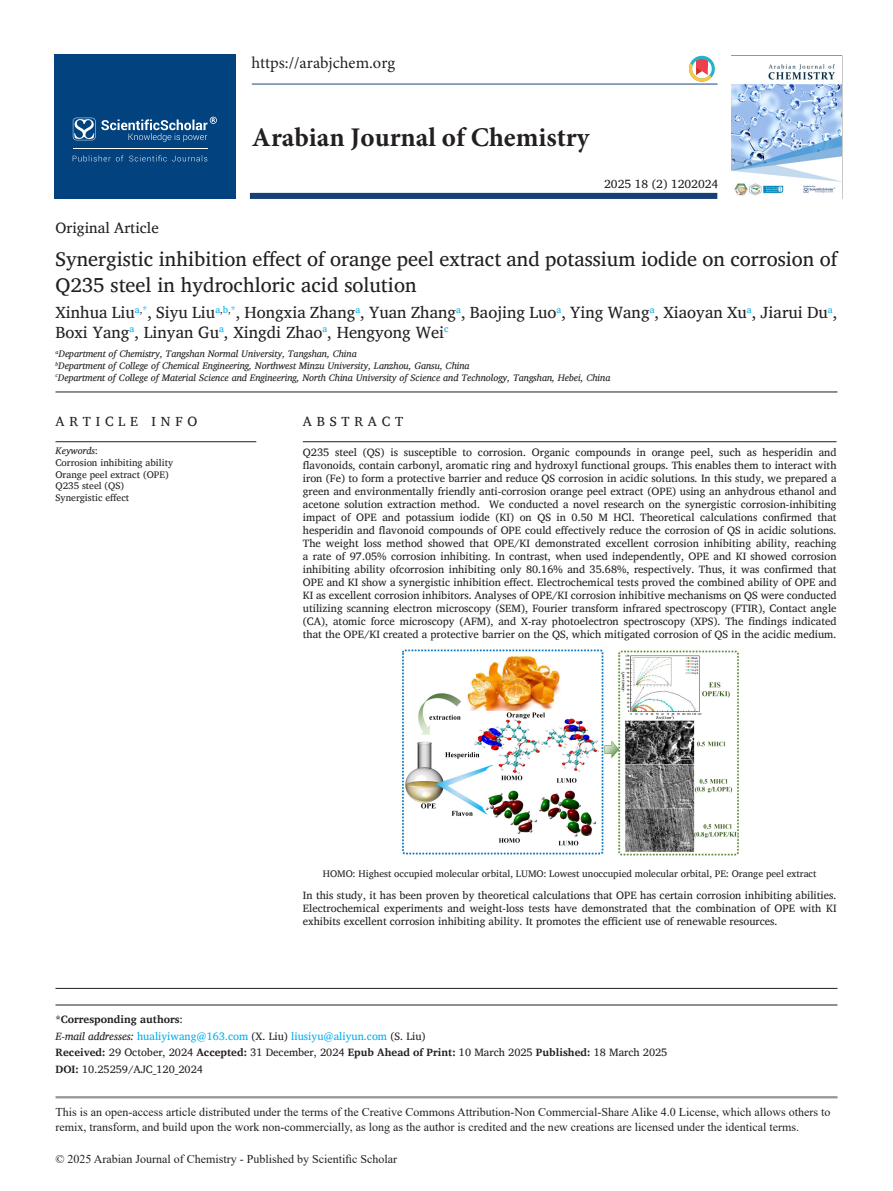
<style>
.page{position:relative;width:893px;height:1191px;background:#fff}
.page>*{position:absolute;margin:0;border:0;box-sizing:border-box;transform-origin:0 0}
.t1{font:700 27px "Minion Pro";color:#231f20}
.title-text{font:20.25px/25.8px "Charis SIL";color:#231f20}
.aut-grp{font:16.5px/19.8px "Charis SIL";color:#231f20}
.t2{font:16.5px "Minion Pro";color:#231f20}
.suptit{font:15px "Charis SIL";color:#231f20}
.abs_title{font:13.5px "Charis SIL";letter-spacing:.355em;color:#231f20}
.t3{font:12px/14.4px "Times New Roman";color:#231f20}
.para-con{font:12px "Charis SIL";color:#231f20}
.abs_para_first{font:10.8px/13px "Charis SIL";color:#231f20;text-align:justify}
.abs_para_last{font:10.8px/13px "Charis SIL";color:#231f20;text-align:justify}
.received_date{font:10.8px "Charis SIL";color:#231f20}
.cores-author{font:10.8px "Charis SIL";color:#00aeef}
.doi_para{font:10.8px "Charis SIL";color:#231f20}
.cores-author-2{font:700 10.8px "Charis SIL";color:#231f20}
.aut-aff_last{font:italic 9.75px "Charis SIL";color:#231f20}
.abs_para_first-2{font:9.75px "Charis SIL";color:#231f20}
.aut-aff_mid{font:italic 9.75px "Charis SIL";color:#231f20}
.keywords_para{font:9.75px "Charis SIL";color:#231f20}
.aut-aff_first{font:italic 9.75px "Charis SIL";color:#231f20}
.keywords_para-2{font:italic 9.75px "Charis SIL";color:#231f20}
.s1{font-style:normal}
.s2{font-weight:400}
.s3{font-style:italic;color:#231f20}
.s4{color:#231f20}
.s5{font-weight:700}
</style>
<div class="page">
<hr style="left:56px;top:1096px;width:781px;height:2px;background:#939598">
<hr style="left:252px;top:84px;width:465px;height:1px;background:#164077">
<div style="left:250px;top:193px;width:467px;height:6px;background:#164077"></div>
<div style="left:54px;top:55px;width:182px;height:144px;background:#01427f"></div>
<svg style="left:73px;top:155px;width:134px;height:6px"></svg>
<svg style="left:73px;top:117px;width:144px;height:25px"></svg>
<hr style="left:73px;top:148px;width:134px;height:1px;background:#fff">
<svg style="left:689px;top:56px;width:26px;height:26px"></svg>
<img style="left:732px;top:64px;width:109px;height:132px">
<hr style="left:56px;top:441px;width:200px;height:1px;background:#231f20">
<hr style="left:56px;top:391px;width:781px;height:1px;background:#231f20">
<hr style="left:56px;top:988px;width:781px;height:1px;background:#231f20">
<hr style="left:303px;top:441px;width:534px;height:1px;background:#231f20">
<img style="left:402px;top:649px;width:337px;height:207px">
<hr style="left:56px;top:1004px;width:781px;height:1px;background:#231f20">
<h3 class="t2" style="left:251px;top:52px;width:145px">https://arabjchem.org</h3>
<h1 class="t1" style="left:252px;top:118px;width:339px">Arabian Journal of Chemistry</h1>
<p class="para-con" style="left:604px;top:177px;width:116px">2025 18 (2) 1202024</p>
<p class="suptit" style="left:56px;top:219px;width:105px">Original Article</p>
<p class="title-text" style="left:56px;top:246px;width:783px">Synergistic inhibition effect of orange peel extract and potassium iodide on corrosion of<br>Q235 steel in hydrochloric acid solution</p>
<p class="aut-grp" style="left:56px;top:302px;width:783px">Xinhua Liu<sup>a</sup><sup>,</sup><sup>*</sup>, Siyu Liu<sup>a</sup><sup>,</sup><sup>b</sup><sup>,</sup><sup>*</sup>, Hongxia Zhang<sup>a</sup>, Yuan Zhang<sup>a</sup>, Baojing Luo<sup>a</sup>, Ying Wang<sup>a</sup>, Xiaoyan Xu<sup>a</sup>, Jiarui Du<sup>a</sup>,<br>Boxi Yang<sup>a</sup>, Linyan Gu<sup>a</sup>, Xingdi Zhao<sup>a</sup>, Hengyong Wei<sup>c</sup></p>
<p class="aut-aff_first" style="left:56px;top:348px;width:303px"><sup>a</sup>Department of Chemistry, Tangshan Normal University, Tangshan, China</p>
<p class="aut-aff_mid" style="left:56px;top:360px;width:416px"><sup>b</sup>Department of College of Chemical Engineering, Northwest Minzu University, Lanzhou, Gansu, China</p>
<p class="aut-aff_last" style="left:56px;top:371px;width:556px"><sup>c</sup>Department of College of Material Science and Engineering, North China University of Science and Technology, Tangshan, Hebei, China</p>
<p class="abs_title" style="left:56px;top:414px;width:143px">ARTICLE INFO</p>
<p class="keywords_para-2" style="left:56px;top:445px;width:44px">Keywords<span class="s1">:</span></p>
<p class="keywords_para" style="left:56px;top:457px;width:119px">Corrosion inhibiting ability</p>
<p class="keywords_para" style="left:56px;top:468px;width:115px">Orange peel extract (OPE)</p>
<p class="keywords_para" style="left:56px;top:480px;width:70px">Q235 steel (QS)</p>
<p class="keywords_para" style="left:56px;top:492px;width:75px">Synergistic effect</p>
<p class="abs_title" style="left:303px;top:414px;width:102px">ABSTRACT</p>
<p class="abs_para_first" style="left:303px;top:445px;width:535px">Q235 steel (QS) is susceptible to corrosion. Organic compounds in orange peel, such as hesperidin and flavonoids, contain carbonyl, aromatic ring and hydroxyl functional groups. This enables them to interact with iron (Fe) to form a protective barrier and reduce QS corrosion in acidic solutions. In this study, we prepared a green and environmentally friendly anti-corrosion orange peel extract (OPE) using an anhydrous ethanol and acetone solution extraction method. We conducted a novel research on the synergistic corrosion-inhibiting impact of OPE and potassium iodide (KI) on QS in 0.50 M HCl. Theoretical calculations confirmed that hesperidin and flavonoid compounds of OPE could effectively reduce the corrosion of QS in acidic solutions.<br>The weight loss method showed that OPE/KI demonstrated excellent corrosion inhibiting ability, reaching a rate of 97.05% corrosion inhibiting. In contrast, when used independently, OPE and KI showed corrosion inhibiting ability ofcorrosion inhibiting only 80.16% and 35.68%, respectively. Thus, it was confirmed that OPE and KI show a synergistic inhibition effect. Electrochemical tests proved the combined ability of OPE and KI as excellent corrosion inhibitors. Analyses of OPE/KI corrosion inhibitive mechanisms on QS were conducted utilizing scanning electron microscopy (SEM), Fourier transform infrared spectroscopy (FTIR), Contact angle (CA), atomic force microscopy (AFM), and X-ray photoelectron spectroscopy (XPS). The findings indicated that the OPE/KI created a protective barrier on the QS, which mitigated corrosion of QS in the acidic medium.</p>
<p class="abs_para_first-2" style="left:323px;top:868px;width:495px">HOMO: Highest occupied molecular orbital, LUMO: Lowest unoccupied molecular orbital, PE: Orange peel extract</p>
<p class="abs_para_last" style="left:303px;top:888px;width:535px">In this study, it has been proven by theoretical calculations that OPE has certain corrosion inhibiting abilities.<br>Electrochemical experiments and weight-loss tests have demonstrated that the combination of OPE with KI exhibits excellent corrosion inhibiting ability. It promotes the efficient use of renewable resources.</p>
<p class="cores-author-2" style="left:56px;top:1012px;width:129px">*Corresponding authors<span class="s2">:</span></p>
<p class="cores-author" style="left:56px;top:1029px;width:372px"><span class="s3">E-mail addresses:</span> hualiyiwang@163.com <span class="s4">(X. Liu)</span> liusiyu@aliyun.com <span class="s4">(S. Liu)</span></p>
<p class="received_date" style="left:56px;top:1046px;width:613px"><span class="s5">Received:</span> 29 October, 2024 <span class="s5">Accepted:</span> 31 December, 2024 <span class="s5">Epub Ahead of Print:</span> 10 March 2025 <span class="s5">Published:</span> 18 March 2025</p>
<p class="doi_para" style="left:56px;top:1063px;width:149px"><span class="s5">DOI:</span> 10.25259/AJC_120_2024</p>
<p class="t3" style="left:56px;top:1104px;width:776px">This is an open-access article distributed under the terms of the Creative Commons Attribution-Non Commercial-Share Alike 4.0 License, which allows others to remix, transform, and build upon the work non-commercially, as long as the author is credited and the new creations are licensed under the identical terms.</p>
<p class="t3" style="left:56px;top:1151px;width:343px">© 2025 Arabian Journal of Chemistry - Published by Scientific Scholar</p>
</div>
